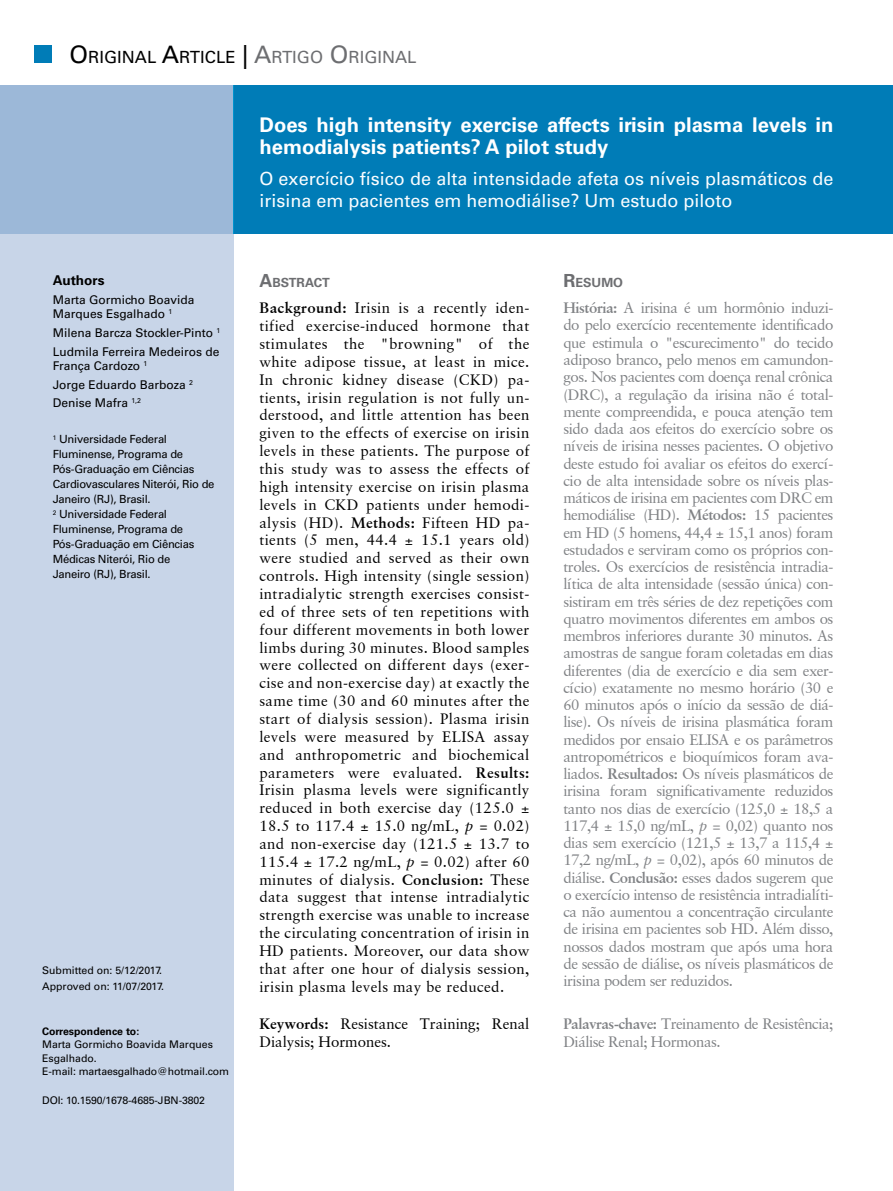
<style>
.page{position:relative;width:893px;height:1191px;background:#fff}
.page>*{position:absolute;margin:0;border:0;box-sizing:border-box;transform-origin:0 0}
.t1{font:700 20.25px/22.5px "Univers LT Std";color:#fff}
.t2{font:18px/21.6px "Univers LT Std";color:#fafdff}
.t3{font:16.8px "Univers LT Std";color:#000}
.t4{font:15px/17.2px "Garamond Retrospective S Si";letter-spacing:-.03em;color:#808285;text-align:justify}
.t5{font:15px/17.9px "Garamond Retrospective S Si";letter-spacing:.025em;color:#000;text-align:justify}
.t6{font:15px/18px "Garamond Retrospective S Si";color:#000}
.t7{font:13.5px "Univers 65 Bold";color:#000}
.t8{font:700 12.6px "Univers LT Std";color:#6d6e71}
.t9{font:12px/18.6px "Univers LT Std";color:#000}
.t10{font:11.25px/15px "Univers LT Std";letter-spacing:-.025em;color:#000}
.t11{font:10.5px/13.5px "Univers LT Std";letter-spacing:-.01em;color:#000}
.t12{font:700 10.5px "Univers LT Std";color:#000}
.s1{font-size:24px}
.s2{font-size:24px;color:#6d6e71}
.s3{color:#6d6e71}
.s4{font-size:18px}
.s5{font-weight:700}
.s6{font-style:italic}
</style>
<div class="page">
<div style="left:0;top:234px;width:234px;height:957px;background:#c8d5e8"></div>
<div style="left:234px;top:85px;width:659px;height:149px;background:#007cb7"></div>
<div style="left:0;top:85px;width:234px;height:149px;background:#9cb8d8"></div>
<div style="left:34px;top:46px;width:17px;height:17px;background:#007cb7"></div>
<p class="t3" style="left:70px;top:47px;width:349px"><span class="s1">O</span>RIGINAL <span class="s1">A</span>RTICLE <span class="s1">|</span> <span class="s2">A</span><span class="s3">RTIGO</span> <span class="s2">O</span><span class="s3">RIGINAL</span></p>
<p class="t7" style="left:53px;top:272px;width:53px">Authors</p>
<p class="t9" style="left:53px;top:292px;width:143px;line-height:14.4px">Marta Gormicho Boavida<br>Marques Esgalhado <sup>1</sup></p>
<p class="t9" style="left:53px;top:323px;width:169px">Milena Barcza Stockler-Pinto <sup>1<br></sup>Ludmila Ferreira Medeiros de</p>
<p class="t9" style="left:53px;top:356px;width:142px">França Cardozo <sup>1<br></sup>Jorge Eduardo Barboza <sup>2<br></sup>Denise Mafra <sup>1,2</sup></p>
<p class="t10" style="left:53px;top:432px;width:163px"><sup>1</sup> Universidade Federal<br>Fluminense, Programa de<br>Pós-Graduação em Ciências<br>Cardiovasculares Niterói, Rio de<br>Janeiro (RJ), Brasil.<br><sup>2</sup> Universidade Federal<br>Fluminense, Programa de<br>Pós-Graduação em Ciências<br>Médicas Niterói, Rio de<br>Janeiro (RJ), Brasil.</p>
<p class="t11" style="left:42px;top:962px;width:123px;line-height:15.6px">Submitted on: 5/12/2017.<br>Approved on: 11/07/2017.</p>
<p class="t12" style="left:42px;top:1025px;width:99px">Correspondence to:</p>
<p class="t11" style="left:42px;top:1037px;width:188px">Marta Gormicho Boavida Marques<br>Esgalhado.<br>E-mail: martaesgalhado@hotmail.com</p>
<p class="t11" style="left:42px;top:1093px;width:164px">DOI: 10.1590/1678-4685-JBN-3802</p>
<h1 class="t1" style="left:259px;top:113px;width:576px">Does high intensity exercise affects irisin plasma levels in hemodialysis patients? A pilot study</h1>
<p class="t2" style="left:259px;top:168px;width:576px">O exercício físico de alta intensidade afeta os níveis plasmáticos de irisina em pacientes em hemodiálise? Um estudo piloto</p>
<p class="t8" style="left:259px;top:275px;width:72px"><span class="s4">A</span>BSTRACT</p>
<p class="t8" style="left:563px;top:275px;width:61px"><span class="s4">R</span>ESUMO</p>
<p class="t5" style="left:259px;top:299px;width:272px"><span class="s5">Background:</span> Irisin is a recently iden&shy;tified exercise-induced hormone that stimulates the "browning" of the white adipose tissue, at least in mice.<br>In chronic kidney disease (CKD) pa&shy;tients, irisin regulation is not fully un&shy;derstood, and little attention has been given to the effects of exercise on irisin levels in these patients. The purpose of this study was to assess the effects of high intensity exercise on irisin plasma levels in CKD patients under hemodi&shy;alysis (HD). <span class="s5">Methods:</span> Fifteen HD pa&shy;tients (5 men, 44.4 ± 15.1 years old) were studied and served as their own controls. High intensity (single session) intradialytic strength exercises consist&shy;ed of three sets of ten repetitions with four different movements in both lower limbs during 30 minutes. Blood samples were collected on different days (exer&shy;cise and non-exercise day) at exactly the same time (30 and 60 minutes after the start of dialysis session). Plasma irisin levels were measured by ELISA assay and anthropometric and biochemical parameters were evaluated. <span class="s5">Results:<br></span>Irisin plasma levels were significantly reduced in both exercise day (125.0 ± 18.5 to 117.4 ± 15.0 ng/mL, <span class="s6">p</span> = 0.02) and non-exercise day (121.5 ± 13.7 to 115.4 ± 17.2 ng/mL, <span class="s6">p</span> = 0.02) after 60 minutes of dialysis. <span class="s5">Conclusion:</span> These data suggest that intense intradialytic strength exercise was unable to increase the circulating concentration of irisin in HD patients. Moreover, our data show that after one hour of dialysis session, irisin plasma levels may be reduced.</p>
<p class="t4" style="left:563px;top:299px;width:272px"><span class="s5">História:</span> A irisina é um hormônio induzi&shy;do pelo exercício recentemente identificado que estimula o "escurecimento" do tecido adiposo branco, pelo menos em camundon&shy;gos. Nos pacientes com doença renal crônica (DRC), a regulação da irisina não é total&shy;mente compreendida, e pouca atenção tem sido dada aos efeitos do exercício sobre os níveis de irisina nesses pacientes. O objetivo deste estudo foi avaliar os efeitos do exercí&shy;cio de alta intensidade sobre os níveis plas&shy;máticos de irisina em pacientes com DRC em hemodiálise (HD). <span class="s5">Métodos:</span> 15 pacientes em HD (5 homens, 44,4 ± 15,1 anos) foram estudados e serviram como os próprios con&shy;troles. Os exercícios de resistência intradia&shy;lítica de alta intensidade (sessão única) con&shy;sistiram em três séries de dez repetições com quatro movimentos diferentes em ambos os membros inferiores durante 30 minutos. As amostras de sangue foram coletadas em dias diferentes (dia de exercício e dia sem exer&shy;cício) exatamente no mesmo horário (30 e 60 minutos após o início da sessão de diá&shy;lise). Os níveis de irisina plasmática foram medidos por ensaio ELISA e os parâmetros antropométricos e bioquímicos foram ava&shy;liados. <span class="s5">Resultados:</span> Os níveis plasmáticos de irisina foram significativamente reduzidos tanto nos dias de exercício (125,0 ± 18,5 a 117,4 ± 15,0 ng/mL, <span class="s6">p</span> = 0,02) quanto nos dias sem exercício (121,5 ± 13,7 a 115,4 ± 17,2 ng/mL, <span class="s6">p</span> = 0,02), após 60 minutos de diálise. <span class="s5">Conclusão:</span> esses dados sugerem que o exercício intenso de resistência intradialíti&shy;ca não aumentou a concentração circulante de irisina em pacientes sob HD. Além disso, nossos dados mostram que após uma hora de sessão de diálise, os níveis plasmáticos de irisina podem ser reduzidos.</p>
<p class="t6" style="left:259px;top:1014px;width:271px"><span class="s5">Keywords:</span> Resistance Training; Renal<br>Dialysis; Hormones.</p>
<p class="t4" style="left:563px;top:1014px;width:272px;line-height:18px"><span class="s5">Palavras-chave:</span> Treinamento de Resistência;<br>Diálise Renal; Hormonas.</p>
</div>
